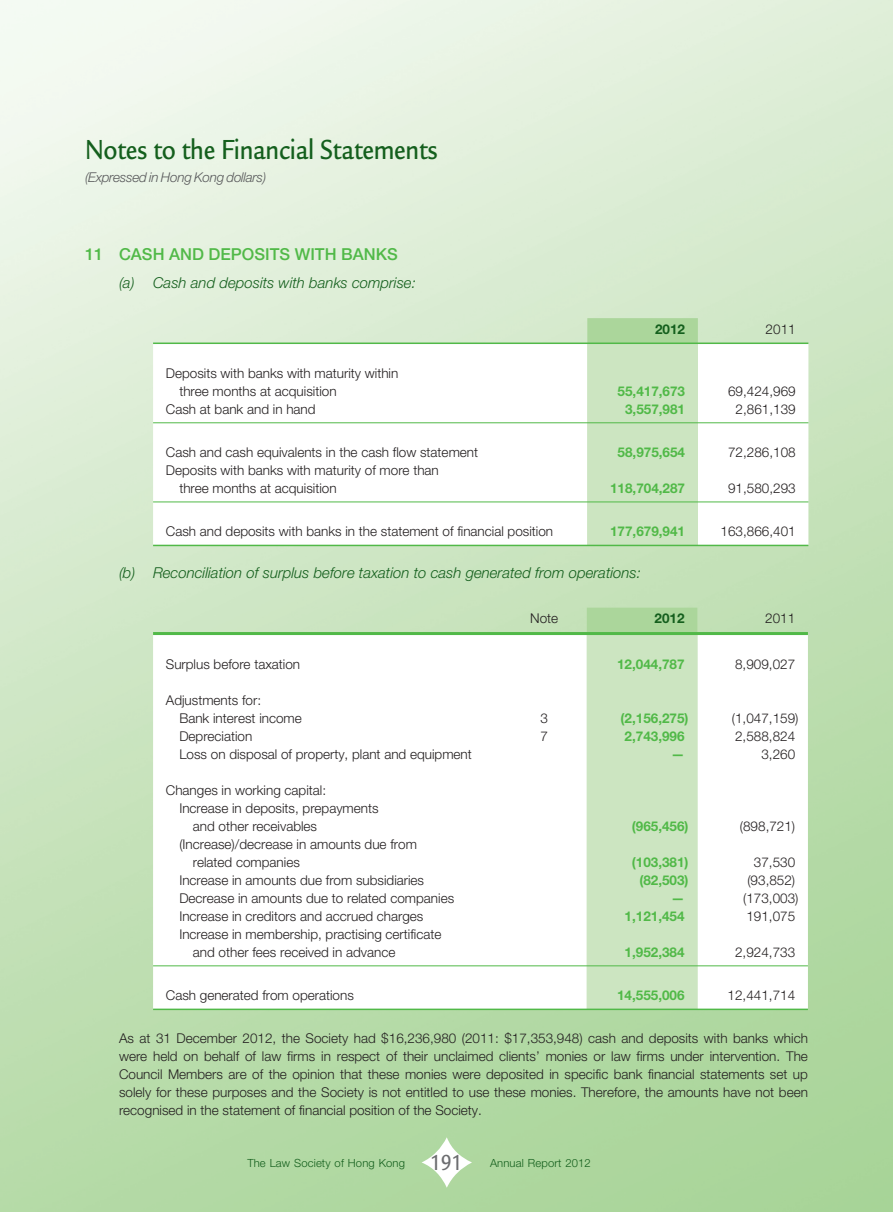
<style>
.page{position:relative;width:893px;height:1212px;background:#fff}
.page>*{position:absolute;margin:0;border:0;box-sizing:border-box;transform-origin:0 0}
.t1{font:500 30px "Legacy Sans Std";letter-spacing:-.01em;color:#145f1d;scale:.85 1}
.t2{font:500 23.7px "Legacy Sans Std";color:#6c6d70;scale:.85 1}
.t3{font:500 16.5px "Helvetica Neue LT Std";color:#51b948}
.t4{font:italic 300 15px "Helvetica Neue LT Std";color:#145f1d}
.t5{font:300 13.5px/18px "Helvetica Neue LT Std";color:#231f20}
.t6{font:700 13.5px "Helvetica Neue LT Std";color:#51b948}
.t7{font:italic 300 13.5px "Helvetica Neue LT Std";letter-spacing:-.02em;color:#57585a}
.t8{font:700 13.5px "Helvetica Neue LT Std";color:#145f1d}
.t9{font:300 11.25px "Helvetica Neue LT Std";letter-spacing:.01em;color:#145f1d}
</style>
<div class="page">
<svg style="left:422px;top:1137px;width:50px;height:51px"></svg>
<svg style="left:153px;top:344px;width:655px;height:201px"></svg>
<svg style="left:587px;top:318px;width:111px;height:227px;background:#c8e3bc"></svg>
<hr style="left:153px;top:342px;width:655px;height:2px;background:#51b948">
<hr style="left:153px;top:501px;width:655px;height:1px;background:#51b948">
<hr style="left:153px;top:545px;width:655px;height:1px;background:#51b948">
<hr style="left:153px;top:422px;width:655px;height:1px;background:#51b948">
<svg style="left:153px;top:635px;width:655px;height:373px"></svg>
<div style="left:587px;top:608px;width:110px;height:400px;background:#cce5c1"></div>
<hr style="left:153px;top:632px;width:655px;height:3px;background:#51b948">
<hr style="left:153px;top:965px;width:655px;height:1px;background:#51b948">
<hr style="left:153px;top:1008px;width:655px;height:2px;background:#51b948">
<p class="t1" style="left:85px;top:138px;width:416px">Notes to the Financial Statements</p>
<p class="t7" style="left:85px;top:172px;width:183px">(Expressed in Hong Kong dollars)</p>
<p class="t3" style="left:85px;top:248px;width:314px">11 CASH AND DEPOSITS WITH BANKS</p>
<p class="t4" style="left:119px;top:277px;width:298px">(a) Cash and deposits with banks comprise:</p>
<p class="t5" style="left:179px;top:365px;width:220px;text-indent:-14px">Deposits with banks with maturity within three months at acquisition</p>
<p class="t8" style="left:655px;top:324px;width:32px">2012</p>
<p class="t5" style="left:766px;top:321px;width:32px">2011</p>
<p class="t6" style="left:618px;top:386px;width:69px">55,417,673</p>
<p class="t5" style="left:728px;top:383px;width:69px">69,424,969</p>
<p class="t5" style="left:166px;top:401px;width:151px">Cash at bank and in hand</p>
<p class="t6" style="left:625px;top:404px;width:62px">3,557,981</p>
<p class="t5" style="left:736px;top:401px;width:62px">2,861,139</p>
<p class="t5" style="left:166px;top:444px;width:314px">Cash and cash equivalents in the cash flow statement</p>
<p class="t6" style="left:618px;top:447px;width:69px">58,975,654</p>
<p class="t5" style="left:728px;top:444px;width:69px">72,286,108</p>
<p class="t5" style="left:179px;top:462px;width:261px;text-indent:-14px">Deposits with banks with maturity of more than three months at acquisition</p>
<p class="t6" style="left:610px;top:483px;width:77px">118,704,287</p>
<p class="t5" style="left:728px;top:480px;width:69px">91,580,293</p>
<p class="t5" style="left:166px;top:524px;width:389px">Cash and deposits with banks in the statement of financial position</p>
<p class="t6" style="left:610px;top:526px;width:77px">177,679,941</p>
<p class="t5" style="left:721px;top:524px;width:77px">163,866,401</p>
<p class="t4" style="left:119px;top:567px;width:523px">(b) Reconciliation of surplus before taxation to cash generated from operations:</p>
<p class="t5" style="left:530px;top:611px;width:30px">Note</p>
<p class="t8" style="left:655px;top:614px;width:32px">2012</p>
<p class="t5" style="left:765px;top:611px;width:32px">2011</p>
<p class="t5" style="left:166px;top:656px;width:136px">Surplus before taxation</p>
<p class="t6" style="left:617px;top:659px;width:69px">12,044,787</p>
<p class="t5" style="left:735px;top:656px;width:62px">8,909,027</p>
<p class="t5" style="left:179px;top:692px;width:124px;text-indent:-14px">Adjustments for:<br>Bank interest income</p>
<p class="t5" style="left:540px;top:710px;width:9px">3</p>
<p class="t6" style="left:621px;top:713px;width:70px">(2,156,275)</p>
<p class="t5" style="left:732px;top:710px;width:68px">(1,047,159)</p>
<p class="t5" style="left:179px;top:728px;width:75px">Depreciation</p>
<p class="t5" style="left:540px;top:728px;width:9px">7</p>
<p class="t6" style="left:625px;top:731px;width:62px">2,743,996</p>
<p class="t5" style="left:735px;top:728px;width:62px">2,588,824</p>
<p class="t5" style="left:179px;top:746px;width:294px">Loss on disposal of property, plant and equipment</p>
<p class="t6" style="left:671px;top:749px;width:15px">—</p>
<p class="t5" style="left:761px;top:746px;width:35px">3,260</p>
<p class="t5" style="left:166px;top:782px;width:162px">Changes in working capital:</p>
<p class="t5" style="left:179px;top:800px;width:201px">Increase in deposits, prepayments</p>
<p class="t5" style="left:193px;top:818px;width:126px">and other receivables</p>
<p class="t6" style="left:632px;top:821px;width:58px">(965,456)</p>
<p class="t5" style="left:740px;top:818px;width:57px">(898,721)</p>
<p class="t5" style="left:193px;top:836px;width:226px;text-indent:-14px">(Increase)/decrease in amounts due from related companies</p>
<p class="t6" style="left:632px;top:857px;width:58px">(103,381)</p>
<p class="t5" style="left:754px;top:854px;width:43px">37,530</p>
<p class="t5" style="left:179px;top:872px;width:246px">Increase in amounts due from subsidiaries</p>
<p class="t6" style="left:639px;top:875px;width:51px">(82,503)</p>
<p class="t5" style="left:747px;top:872px;width:49px">(93,852)</p>
<p class="t5" style="left:179px;top:890px;width:276px">Decrease in amounts due to related companies</p>
<p class="t6" style="left:671px;top:893px;width:15px">—</p>
<p class="t5" style="left:743px;top:890px;width:57px">(173,003)</p>
<p class="t5" style="left:179px;top:908px;width:246px">Increase in creditors and accrued charges</p>
<p class="t6" style="left:625px;top:911px;width:62px">1,121,454</p>
<p class="t5" style="left:746px;top:908px;width:50px">191,075</p>
<p class="t5" style="left:193px;top:926px;width:250px;text-indent:-14px">Increase in membership, practising certificate and other fees received in advance</p>
<p class="t6" style="left:625px;top:947px;width:62px">1,952,384</p>
<p class="t5" style="left:735px;top:944px;width:62px">2,924,733</p>
<p class="t5" style="left:166px;top:987px;width:190px">Cash generated from operations</p>
<p class="t6" style="left:617px;top:990px;width:69px">14,555,006</p>
<p class="t5" style="left:728px;top:987px;width:69px">12,441,714</p>
<p class="t5" style="left:119px;top:1030px;width:690px;text-align:justify">As at 31 December 2012, the Society had $16,236,980 (2011: $17,353,948) cash and deposits with banks which were held on behalf of law firms in respect of their unclaimed clients’ monies or law firms under intervention. The Council Members are of the opinion that these monies were deposited in specific bank financial statements set up solely for these purposes and the Society is not entitled to use these monies. Therefore, the amounts have not been recognised in the statement of financial position of the Society.</p>
<p class="t2" style="left:430px;top:1153px;width:40px">191</p>
<p class="t9" style="left:247px;top:1158px;width:159px">The Law Society of Hong Kong</p>
<p class="t9" style="left:490px;top:1158px;width:102px">Annual Report 2012</p>
</div>
